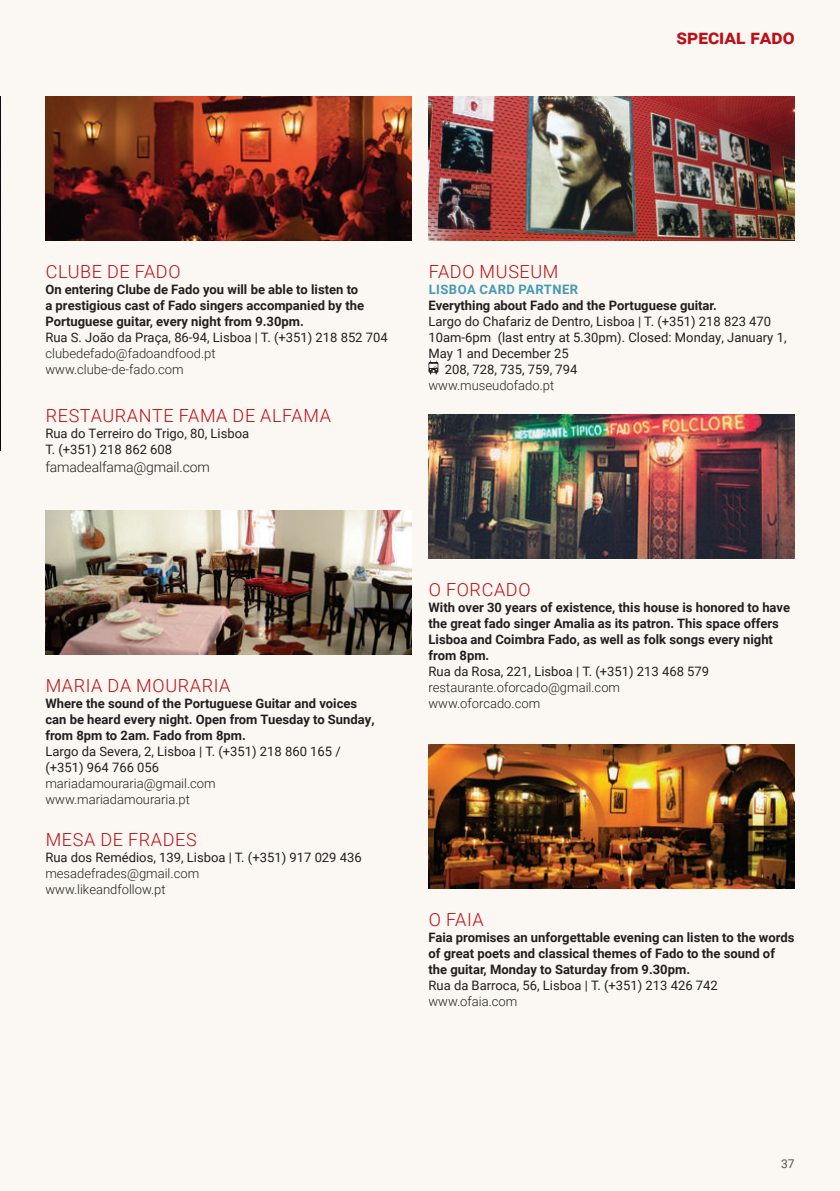
<style>
.page{position:relative;width:840px;height:1191px;background:#fff}
.page>*{position:absolute;margin:0;border:0;box-sizing:border-box;transform-origin:0 0}
.t1{font:700 20px "Roboto";color:#bb1018}
.t2{font:300 18px "Roboto";letter-spacing:.035em;color:#bb1018}
.t3{font:300 14px "Roboto";letter-spacing:-.01em;color:#231f20}
.t4{font:700 13px/16px "Roboto";color:#231f20}
.t5{font:13px/16px "Roboto";color:#231f20}
.t6{font:300 13px/16px "Roboto";color:#231f20}
.t7{font:700 13px "Roboto";letter-spacing:.035em;color:#4699b4}
.t8{font:12px "Roboto";color:#57585a}
</style>
<div class="page">
<div style="left:0;top:0;width:839px;height:1191px;background:#fbf5ef"></div>
<img style="left:0;top:96px;width:1px;height:354px">
<img style="left:45px;top:96px;width:366px;height:144px">
<img style="left:45px;top:511px;width:366px;height:144px">
<img style="left:428px;top:414px;width:366px;height:144px">
<svg style="left:428px;top:360px;width:10px;height:14px"></svg>
<img style="left:428px;top:96px;width:366px;height:144px">
<img style="left:428px;top:744px;width:366px;height:144px">
<h1 class="t1" style="left:676px;top:23px;width:120px">special fado</h1>
<h2 class="t2" style="left:46px;top:258px;width:136px">CLUBE DE FADO</h2>
<p class="t4" style="left:45px;top:282px;width:320px">On entering Clube de Fado you will be able to listen to a prestigious cast of Fado singers accompanied by the<br>Portuguese guitar, every night from 9.30pm.</p>
<p class="t5" style="left:45px;top:330px;width:344px">Rua S. João da Praça, 86-94, Lisboa | T. (+351) 218 852 704</p>
<p class="t6" style="left:45px;top:344px;width:171px">clubedefado@fadoandfood.pt www.clube-de-fado.com</p>
<h2 class="t2" style="left:46px;top:402px;width:286px">RESTAURANTE FAMA DE ALFAMA</h2>
<p class="t5" style="left:45px;top:426px;width:205px">Rua do Terreiro do Trigo, 80, Lisboa<br>T. (+351) 218 862 608</p>
<p class="t3" style="left:45px;top:461px;width:166px">famadealfama@gmail.com</p>
<h2 class="t2" style="left:428px;top:264px;width:131px">FADO MUSEUM</h2>
<p class="t7" style="left:428px;top:283px;width:151px">LISBOA CARD PARTNER</p>
<p class="t4" style="left:428px;top:296px;width:290px">Everything about Fado and the Portuguese guitar.</p>
<p class="t5" style="left:428px;top:314px;width:344px">Largo do Chafariz de Dentro, Lisboa | T. (+351) 218 823 470</p>
<p class="t5" style="left:428px;top:330px;width:359px">10am-6pm (last entry at 5.30pm). Closed: Monday, January 1,</p>
<p class="t5" style="left:428px;top:346px;width:142px">May 1 and December 25</p>
<p class="t5" style="left:444px;top:362px;width:134px">208, 728, 735, 759, 794</p>
<p class="t6" style="left:428px;top:376px;width:127px">www.museudofado.pt</p>
<h2 class="t2" style="left:46px;top:673px;width:186px">MARIA DA MOURARIA</h2>
<p class="t4" style="left:45px;top:695px;width:330px">Where the sound of the Portuguese Guitar and voices can be heard every night. Open from Tuesday to Sunday, from 8pm to 2am. Fado from 8pm.</p>
<p class="t5" style="left:45px;top:744px;width:297px">Largo da Severa, 2, Lisboa | T. (+351) 218 860 165 / (+351) 964 766 056</p>
<p class="t6" style="left:45px;top:777px;width:172px">mariadamouraria@gmail.com www.mariadamouraria.pt</p>
<h2 class="t2" style="left:46px;top:827px;width:152px">MESA DE FRADES</h2>
<p class="t5" style="left:45px;top:850px;width:318px">Rua dos Remédios, 139, Lisboa | T. (+351) 917 029 436</p>
<p class="t6" style="left:45px;top:867px;width:155px">mesadefrades@gmail.com www.likeandfollow.pt</p>
<h2 class="t2" style="left:428px;top:577px;width:103px">O FORCADO</h2>
<p class="t4" style="left:428px;top:599px;width:363px">With over 30 years of existence, this house is honored to have the great fado singer Amalia as its patron. This space offers Lisboa and Coimbra Fado, as well as folk songs every night from 8pm.</p>
<p class="t5" style="left:428px;top:664px;width:282px">Rua da Rosa, 221, Lisboa | T. (+351) 213 468 579</p>
<p class="t6" style="left:428px;top:680px;width:193px">restaurante.oforcado@gmail.com www.oforcado.com</p>
<h2 class="t2" style="left:428px;top:912px;width:57px">O FAIA</h2>
<p class="t4" style="left:428px;top:928px;width:367px">Faia promises an unforgettable evening can listen to the words of great poets and classical themes of Fado to the sound of the guitar, Monday to Saturday from 9.30pm.</p>
<p class="t5" style="left:428px;top:978px;width:291px">Rua da Barroca, 56, Lisboa | T. (+351) 213 426 742</p>
<p class="t6" style="left:428px;top:994px;width:90px">www.ofaia.com</p>
<p class="t8" style="left:780px;top:1158px;width:15px">37</p>
</div>
